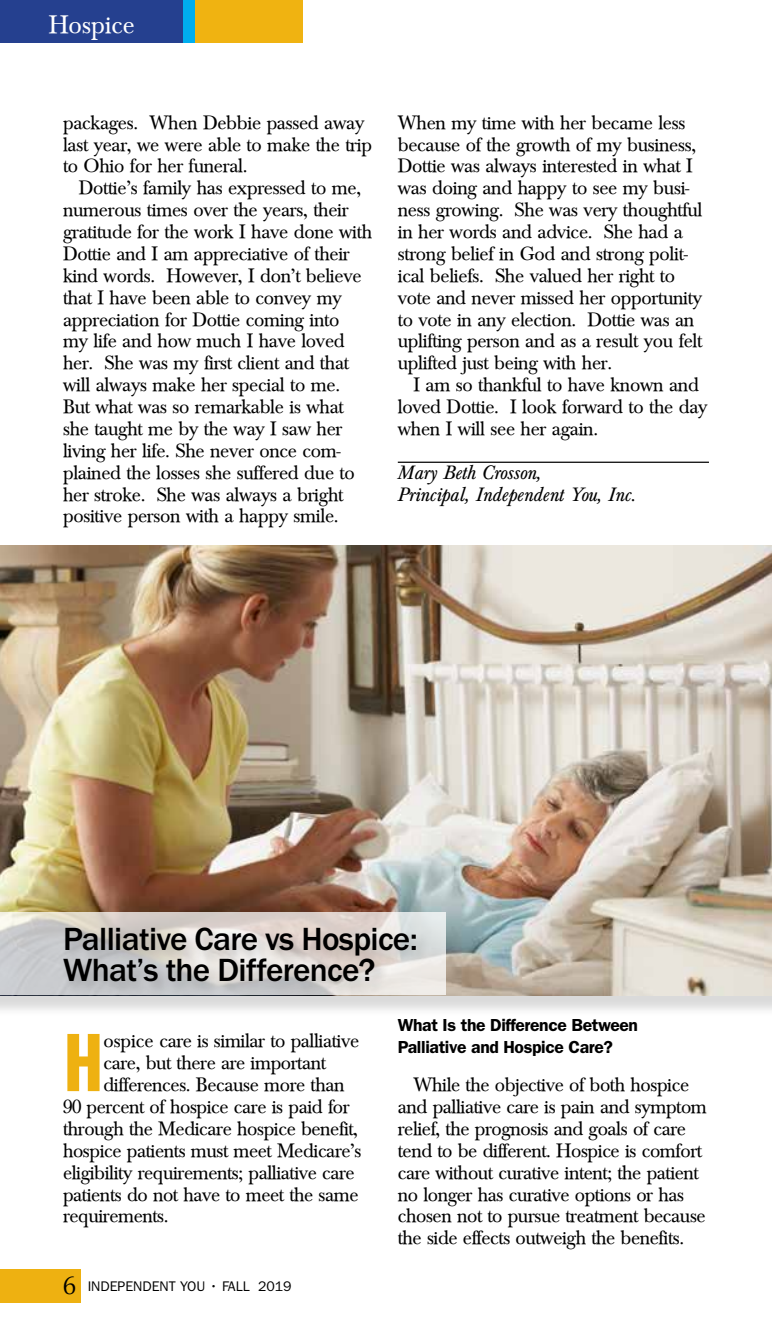
<style>
.page{position:relative;width:772px;height:1323px;background:#fff}
.page>*{position:absolute;margin:0;border:0;box-sizing:border-box;transform-origin:0 0}
.t1{font:85.75px "ITC Franklin Gothic Std Dm Cp";color:#eeb111}
.t2{font:700 33.25px/31.5px "Franklin Gothic";letter-spacing:-.02em;color:#000}
.t3{font:26.25px "Baskerville";color:#fff}
.t4{font:20.12px/21.9px "Baskerville";letter-spacing:-.015em;color:#000}
.t5{font:italic 20.12px/21.9px "Baskerville";letter-spacing:-.015em;color:#000}
.t6{font:600 17.5px/21.9px "ITC Franklin Gothic Std";letter-spacing:-.02em;color:#000}
.t7{font:14px "ITC Franklin Gothic Std";color:#000}
.s1{font-family:"Kepler Std";font-weight:300;font-size:28px}
</style>
<div class="page">
<div style="left:0;top:1269px;width:80px;height:34px;background:#eeb111"></div>
<div style="left:0;top:0;width:302px;height:42px;background:#25408f"></div>
<div style="left:183px;top:0;width:119px;height:42px;background:#f0b311"></div>
<div style="left:183px;top:0;width:12px;height:42px;background:#00aeef"></div>
<div style="left:0;top:548px;width:772px;height:469px;background:#000;opacity:.15"></div>
<img style="left:0;top:546px;width:772px;height:449px">
<svg style="left:0;top:912px;width:446px;height:83px;background:#d5d2d0"></svg>
<div style="left:61px;top:925px;width:370px;height:73px;background:#000;opacity:.2"></div>
<hr style="left:398px;top:462px;width:311px;height:1px;background:#000">
<h3 class="t3" style="left:49px;top:10px;width:87px">Hospice</h3>
<p class="t4" style="left:63px;top:112px;width:310px">packages. When Debbie passed away last year, we were able to make the trip to Ohio for her funeral.</p>
<p class="t4" style="left:63px;top:177px;width:311px;text-indent:16px">Dottie’s family has expressed to me, numerous times over the years, their gratitude for the work I have done with Dottie and I am appreciative of their kind words. However, I don’t believe that I have been able to convey my appreciation for Dottie coming into<br>my life and how much I have loved her. She was my first client and that will always make her special to me.<br>But what was so remarkable is what she taught me by the way I saw her living her life. She never once com&shy;plained the losses she suffered due to her stroke. She was always a bright positive person with a happy smile.</p>
<p class="t4" style="left:398px;top:112px;width:306px">When my time with her became less because of the growth of my business, Dottie was always interested in what I was doing and happy to see my busi&shy;ness growing. She was very thoughtful in her words and advice. She had a strong belief in God and strong polit&shy;ical beliefs. She valued her right to vote and never missed her opportunity to vote in any election. Dottie was an uplifting person and as a result you felt uplifted just being with her.</p>
<p class="t4" style="left:398px;top:374px;width:311px;text-indent:16px">I am so thankful to have known and loved Dottie. I look forward to the day when I will see her again.</p>
<p class="t5" style="left:398px;top:462px;width:240px">Mary Beth Crosson,<br>Principal, Independent You, Inc.</p>
<h2 class="t2" style="left:63px;top:923px;width:356px">Palliative Care vs Hospice:<br>What’s the Difference?</h2>
<h1 class="t1" style="left:63px;top:1016px;width:42px">H</h1>
<p class="t4" style="left:103px;top:1030px;width:257px">ospice care is similar to palliative</p>
<p class="t4" style="left:103px;top:1052px;width:224px">care, but there are important</p>
<p class="t4" style="left:103px;top:1074px;width:242px">differences. Because more than</p>
<p class="t4" style="left:63px;top:1096px;width:288px">90 percent of hospice care is paid for</p>
<p class="t4" style="left:63px;top:1118px;width:296px">through the Medicare hospice benefit,</p>
<p class="t4" style="left:63px;top:1140px;width:300px">hospice patients must meet Medicare’s</p>
<p class="t4" style="left:63px;top:1162px;width:293px">eligibility requirements; palliative care</p>
<p class="t4" style="left:63px;top:1184px;width:297px">patients do not have to meet the same</p>
<p class="t4" style="left:63px;top:1205px;width:107px">requirements.</p>
<p class="t7" style="left:63px;top:1278px;width:230px"><span class="s1">6</span> INDEPENDENT YOU • FALL 2019</p>
<p class="t6" style="left:398px;top:1014px;width:242px">What Is the Difference Between<br>Palliative and Hospice Care?</p>
<p class="t4" style="left:398px;top:1074px;width:310px;text-indent:16px">While the objective of both hospice and palliative care is pain and symptom relief, the prognosis and goals of care tend to be different. Hospice is comfort care without curative intent; the patient no longer has curative options or has chosen not to pursue treatment because the side effects outweigh the benefits.</p>
</div>
